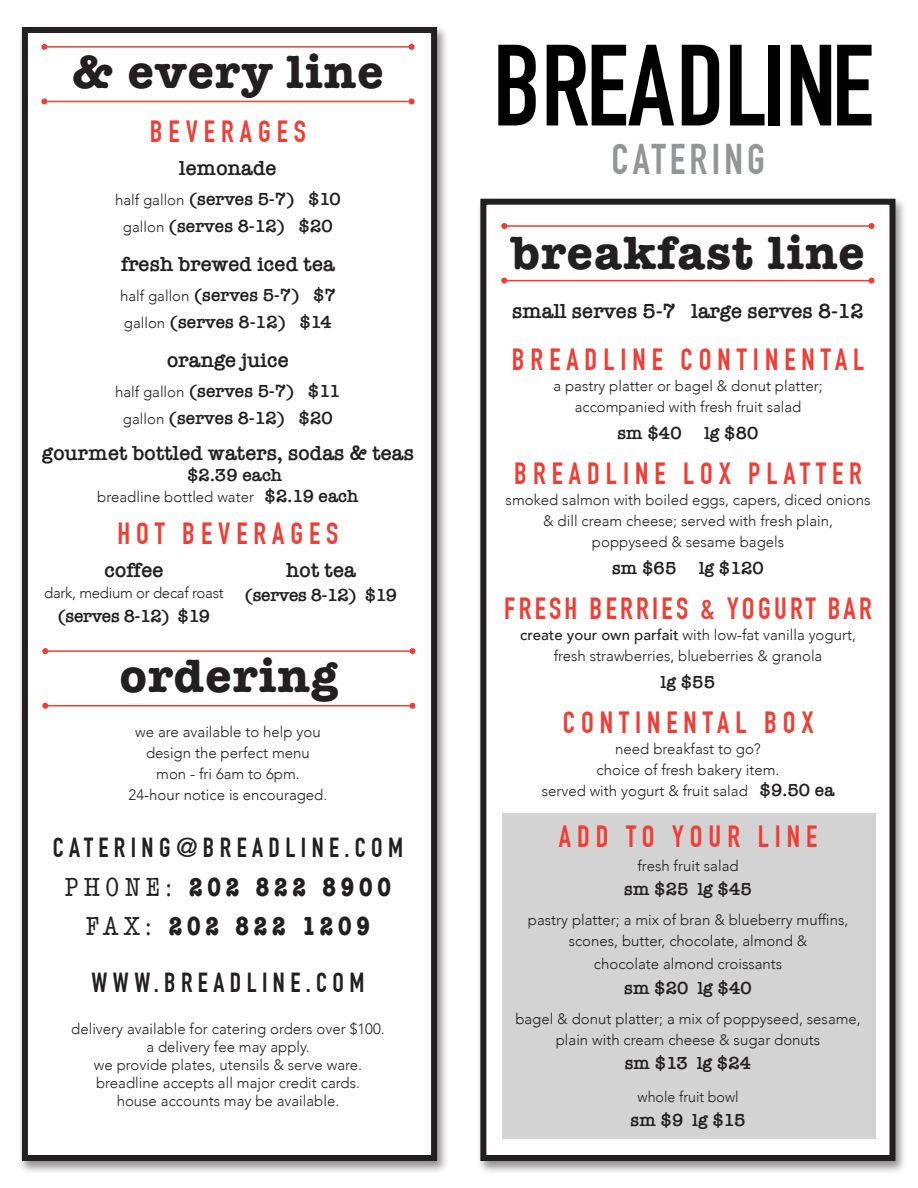
<style>
.page{position:relative;width:918px;height:1188px;background:#fff}
.page>*{position:absolute;margin:0;border:0;box-sizing:border-box;transform-origin:0 0}
.t1{font:700 113.4px "DIN Condensed";color:#000}
.t2{font:700 48px "American Typewriter";letter-spacing:.025em;color:#231f20}
.t3{font:700 42px "DIN Condensed";letter-spacing:.1em;color:#939598}
.t4{font:700 30px "DIN Condensed";letter-spacing:.2em;color:#ee3e35}
.t5{font:700 30px "DIN Condensed";letter-spacing:.11em;color:#ee3e35}
.t6{font:700 27px/57px "DIN Condensed";letter-spacing:.2em;color:#231f20}
.t7{font:700 condensed 27px "American Typewriter";letter-spacing:.18em;color:#231f20}
.t8{font:600 21px "American Typewriter";color:#231f20}
.t9{font:600 18px "American Typewriter";color:#231f20}
.t10{font:600 18px "American Typewriter";letter-spacing:-.02em;color:#231f20}
.t11{font:300 15px/21px "Avenir";color:#231f20;text-align:center}
.t12{font:300 15px "Avenir";letter-spacing:-.02em;color:#231f20}
.t13{font:300 15px "Avenir";color:#231f20;scale:.95 1}
.s1{font-family:"Avenir";font-weight:300;font-size:15px}
.s2{font-family:"American Typewriter";font-weight:600;font-size:18px}
.s3{font-weight:400}
.s4{font-family:"American Typewriter";font-weight:400;font-stretch:condensed}
.s5{font-family:"American Typewriter";font-stretch:condensed}
.s6{font-weight:500}
</style>
<div class="page">
<div style="left:476px;top:196px;width:431px;height:978px;background:#231f20;opacity:.5"></div>
<div style="left:483px;top:202px;width:409px;height:956px;background:#fff"></div>
<div style="left:480px;top:199px;width:416px;height:962px;border:6px solid #231f20"></div>
<div style="left:18px;top:24px;width:431px;height:1150px;background:#231f20;opacity:.5"></div>
<div style="left:25px;top:30px;width:409px;height:1128px;background:#fff"></div>
<div style="left:22px;top:27px;width:415px;height:1134px;border:6px solid #231f20"></div>
<hr style="left:504px;top:225px;width:368px;height:2px;background:#ee3e35">
<svg style="left:501px;top:223px;width:6px;height:6px"></svg>
<svg style="left:869px;top:223px;width:6px;height:6px"></svg>
<hr style="left:504px;top:280px;width:368px;height:1px;background:#ee3e35">
<svg style="left:501px;top:278px;width:6px;height:6px"></svg>
<svg style="left:869px;top:278px;width:6px;height:6px"></svg>
<hr style="left:44px;top:46px;width:368px;height:2px;background:#ee3e35">
<svg style="left:41px;top:44px;width:6px;height:6px"></svg>
<svg style="left:409px;top:44px;width:6px;height:6px"></svg>
<hr style="left:44px;top:101px;width:368px;height:1px;background:#ee3e35">
<svg style="left:41px;top:98px;width:6px;height:6px"></svg>
<svg style="left:409px;top:98px;width:6px;height:6px"></svg>
<div style="left:502px;top:814px;width:373px;height:325px;background:#d3d3d3"></div>
<hr style="left:45px;top:650px;width:368px;height:2px;background:#ee3e35">
<svg style="left:42px;top:648px;width:6px;height:6px"></svg>
<svg style="left:410px;top:648px;width:6px;height:6px"></svg>
<hr style="left:45px;top:705px;width:368px;height:1px;background:#ee3e35">
<svg style="left:42px;top:703px;width:6px;height:6px"></svg>
<svg style="left:410px;top:703px;width:6px;height:6px"></svg>
<p class="t2" style="left:72px;top:31px;width:313px">&amp; every line</p>
<p class="t4" style="left:150px;top:114px;width:158px">BEVERAGES</p>
<p class="t8" style="left:179px;top:152px;width:99px">lemonade</p>
<p class="t9" style="left:115px;top:185px;width:227px"><span class="s1">half gallon</span> (serves 5-7) $10</p>
<p class="t9" style="left:123px;top:212px;width:212px"><span class="s1">gallon</span> (serves 8-12) $20</p>
<p class="t8" style="left:121px;top:248px;width:215px">fresh brewed iced tea</p>
<p class="t9" style="left:120px;top:281px;width:217px"><span class="s1">half gallon</span> (serves 5-7) $7</p>
<p class="t9" style="left:124px;top:308px;width:210px"><span class="s1">gallon</span> (serves 8-12) $14</p>
<p class="t8" style="left:167px;top:344px;width:123px">orange juice</p>
<p class="t9" style="left:115px;top:377px;width:227px"><span class="s1">half gallon</span> (serves 5-7) $11</p>
<p class="t9" style="left:123px;top:404px;width:212px"><span class="s1">gallon</span> (serves 8-12) $20</p>
<p class="t8" style="left:42px;top:437px;width:374px">gourmet bottled waters, sodas &amp; teas</p>
<p class="t9" style="left:187px;top:461px;width:97px">$2.39 each</p>
<p class="t11" style="left:97px;top:487px;width:263px">breadline bottled water <span class="s2">$2.19 each</span></p>
<p class="t4" style="left:118px;top:516px;width:222px">HOT BEVERAGES</p>
<p class="t8" style="left:104px;top:554px;width:61px">coffee</p>
<p class="t12" style="left:44px;top:584px;width:181px">dark, medium or decaf roast</p>
<p class="t10" style="left:58px;top:602px;width:154px">(serves 8-12) $19</p>
<p class="t8" style="left:286px;top:554px;width:71px">hot tea</p>
<p class="t10" style="left:245px;top:581px;width:154px">(serves 8-12) $19</p>
<p class="t2" style="left:120px;top:634px;width:220px">ordering</p>
<p class="t11" style="left:129px;top:721px;width:200px">we are available to help you design the perfect menu<br>mon - fri 6am to 6pm.<br>24-hour notice is encouraged.</p>
<p class="t6" style="left:53px;top:819px;width:352px">CATERING@BREADLINE.COM</p>
<p class="t7" style="left:65px;top:865px;width:328px"><span class="s3">PHONE:</span> 202 822 8900</p>
<p class="t6" style="left:86px;top:897px;width:286px"><span class="s4">FAX:</span> <span class="s5">202 822 1209<br></span>WWW.BREADLINE.COM</p>
<p class="t11" style="left:71px;top:1018px;width:315px">delivery available for catering orders over $100.</p>
<p class="t11" style="left:94px;top:1038px;width:270px;line-height:18px">a delivery fee may apply.<br>we provide plates, utensils &amp; serve ware. breadline accepts all major credit cards.</p>
<p class="t11" style="left:117px;top:1090px;width:224px">house accounts may be available.</p>
<h1 class="t1" style="left:493px;top:19px;width:382px">BREADLINE</h1>
<p class="t3" style="left:611px;top:134px;width:155px">CATERING</p>
<p class="t2" style="left:511px;top:212px;width:355px">breakfast line</p>
<p class="t8" style="left:512px;top:295px;width:353px">small serves 5-7 large serves 8-12</p>
<p class="t4" style="left:512px;top:342px;width:354px">BREADLINE CONTINENTAL</p>
<p class="t11" style="left:553px;top:376px;width:271px">a pastry platter or bagel &amp; donut platter; accompanied with fresh fruit salad</p>
<p class="t9" style="left:617px;top:419px;width:66px">sm $40</p>
<p class="t9" style="left:704px;top:419px;width:56px">lg $80</p>
<p class="t4" style="left:514px;top:456px;width:349px">BREADLINE LOX PLATTER</p>
<p class="t11" style="left:506px;top:490px;width:366px">smoked salmon with boiled eggs, capers, diced onions &amp; dill cream cheese; served with fresh plain, poppyseed &amp; sesame bagels</p>
<p class="t9" style="left:612px;top:554px;width:66px">sm $65</p>
<p class="t9" style="left:699px;top:554px;width:66px">lg $120</p>
<p class="t5" style="left:504px;top:591px;width:369px">FRESH BERRIES &amp; YOGURT BAR</p>
<p class="t11" style="left:520px;top:625px;width:337px"><span class="s6">create your own parfait</span> with low-fat vanilla yogurt, fresh strawberries, blueberries &amp; granola</p>
<p class="t9" style="left:661px;top:668px;width:56px">lg $55</p>
<p class="t4" style="left:563px;top:705px;width:252px">CONTINENTAL BOX</p>
<p class="t11" style="left:615px;top:739px;width:147px">need breakfast to go?</p>
<p class="t11" style="left:542px;top:760px;width:294px">choice of fresh bakery item.<br>served with yogurt &amp; fruit salad <span class="s2">$9.50 ea</span></p>
<p class="t4" style="left:559px;top:819px;width:260px">ADD TO YOUR LINE</p>
<p class="t11" style="left:638px;top:856px;width:103px">fresh fruit salad</p>
<p class="t9" style="left:624px;top:875px;width:129px">sm $25 lg $45</p>
<p class="t11" style="left:528px;top:910px;width:322px">pastry platter; a mix of bran &amp; blueberry muffins, scones, butter, chocolate, almond &amp;</p>
<p class="t11" style="left:594px;top:953px;width:190px">chocolate almond croissants</p>
<p class="t9" style="left:624px;top:974px;width:129px">sm $20 lg $40</p>
<p class="t11" style="left:515px;top:1009px;width:347px">bagel &amp; donut platter; a mix of poppyseed, sesame, plain with cream cheese &amp; sugar donuts</p>
<p class="t9" style="left:625px;top:1049px;width:128px">sm $13 lg $24</p>
<p class="t13" style="left:638px;top:1088px;width:108px">whole fruit bowl</p>
<p class="t9" style="left:631px;top:1106px;width:117px">sm $9 lg $15</p>
</div>
